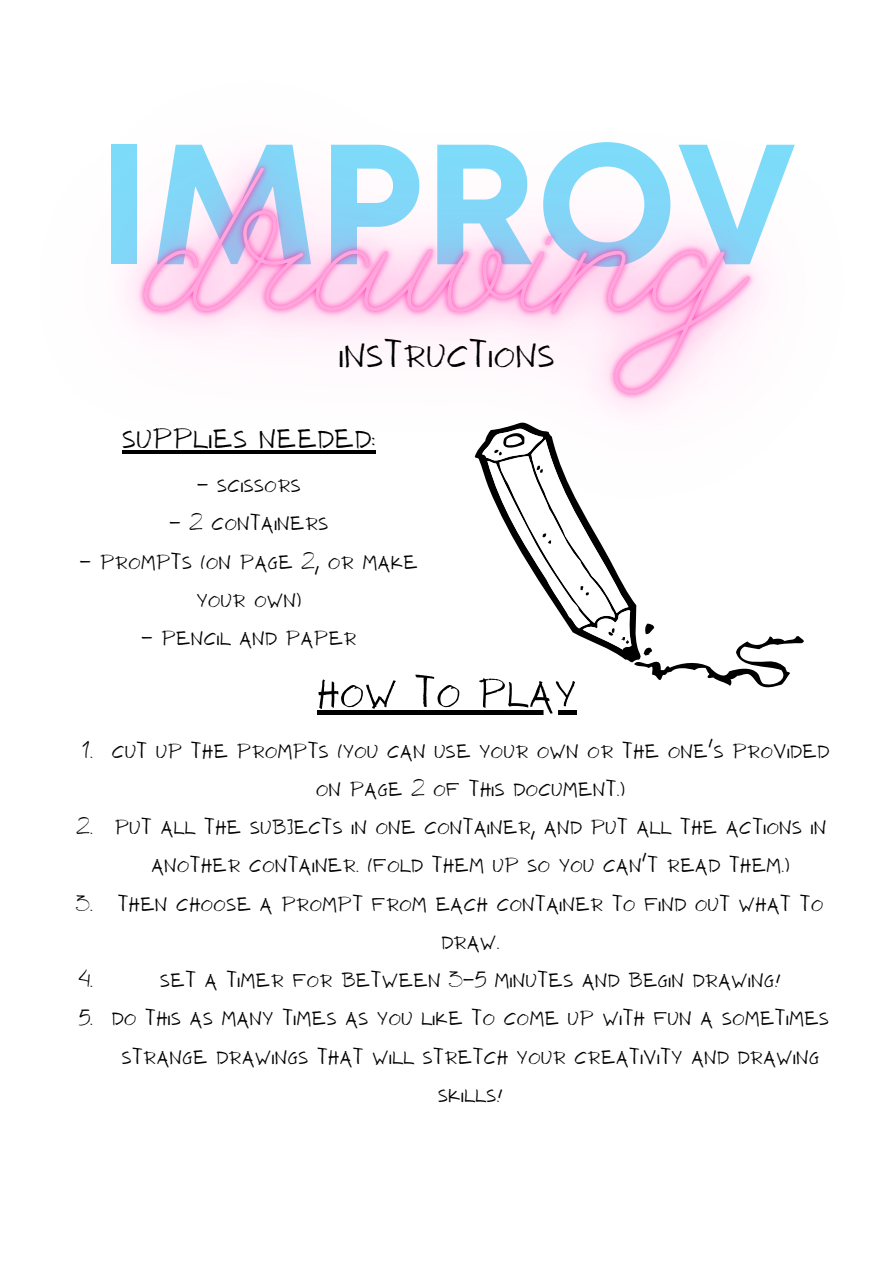
<style>
.page{position:relative;width:893px;height:1264px;background:#fff}
.page>*{position:absolute;margin:0;border:0;box-sizing:border-box;transform-origin:0 0}
.t1{font:700 170.7px "Mont";color:#7ddcfa}
.t2{font:54.9px "NF ANTIO Regular";color:#000}
.t3{font:48px "NF ANTIO Regular";color:#000}
.t4{font:38.4px "NF ANTIO Regular";color:#000}
.t5{font:27.9px/38.2px "NF ANTIO Regular";color:#000;text-align:center}
</style>
<div class="page">
<img style="left:124px;top:158px;width:640px;height:256px">
<hr style="left:122px;top:450px;width:254px;height:4px;background:#000">
<hr style="left:317px;top:710px;width:259px;height:4px;background:#000">
<svg style="left:474px;top:422px;width:329px;height:265px"></svg>
<h2 class="t1" style="left:97px;top:140px;width:701px">IMPROV</h2>
<p class="t3" style="left:338px;top:323px;width:218px">Instructions</p>
<h4 class="t4" style="left:122px;top:413px;width:255px">Supplies Needed:</h4>
<p class="t5" style="left:197px;top:464px;width:106px">- Scissors</p>
<p class="t5" style="left:169px;top:502px;width:161px">- 2 containers</p>
<p class="t5" style="left:80px;top:540px;width:340px">- Prompts (on page 2, or make your own)</p>
<p class="t5" style="left:141px;top:617px;width:217px">- Pencil and Paper</p>
<p class="t2" style="left:317px;top:657px;width:261px">How to Play</p>
<p class="t5" style="left:112px;top:729px;width:719px">Cut up the prompts (you can use your own or the one's provided on page 2 of this document.)</p>
<p class="t5" style="left:82px;top:729px;width:13px">1.</p>
<p class="t5" style="left:76px;top:806px;width:18px">2.</p>
<p class="t5" style="left:76px;top:882px;width:19px">3.</p>
<h3 class="t5" style="left:114px;top:806px;width:713px">Put all the Subjects in one container, and put all the Actions in another container. (Fold them up so you can't read them.)</h3>
<p class="t5" style="left:117px;top:882px;width:707px">Then choose a prompt from each container to find out what to draw.</p>
<p class="t5" style="left:79px;top:959px;width:703px">4. Set a timer for between 3-5 minutes and begin drawing!</p>
<p class="t5" style="left:111px;top:997px;width:719px">Do this as many times as you like to come up with fun a sometimes strange drawings that will stretch your creativity and drawing skills!</p>
<p class="t5" style="left:78px;top:997px;width:16px">5.</p>
</div>
